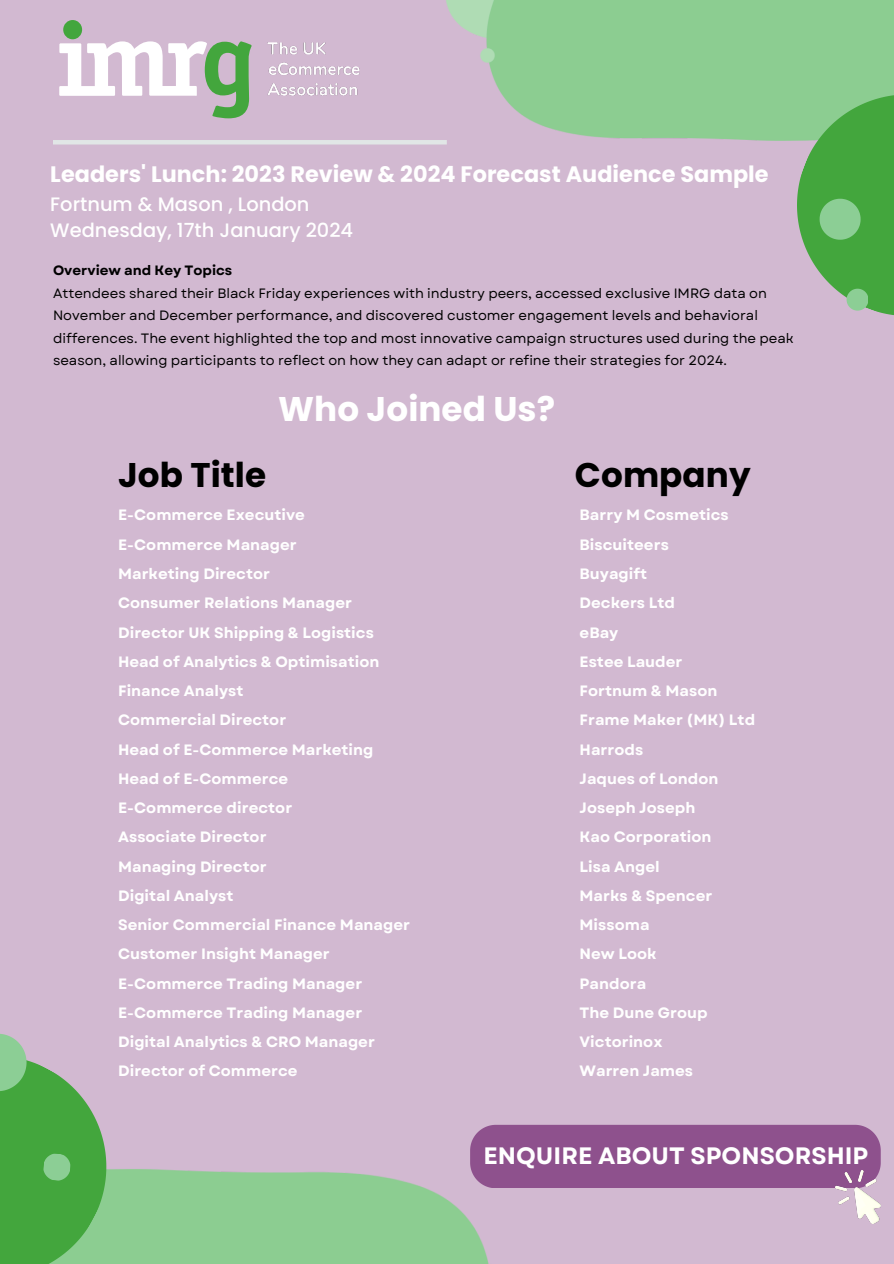
<style>
.page{position:relative;width:894px;height:1264px;background:#fff}
.page>*{position:absolute;margin:0;border:0;box-sizing:border-box;transform-origin:0 0}
.t1{font:700 34.2px "Poppins";color:#000}
.t2{font:700 34.2px "Poppins";color:#fff}
.t3{font:700 23.7px "Garet";color:#fff}
.t4{font:700 22.35px "Poppins";color:#fff}
.t5{font:500 19.35px/25.8px "Poppins";color:#fff}
.t6{font:700 15px/29.2px "Garet";color:#fff}
.t7{font:13.5px/22.5px "Garet";color:#000}
.t8{font:700 13.5px "Garet";color:#000}
</style>
<div class="page">
<div style="left:0;top:0;width:893px;height:1263px;background:#d2b9d1"></div>
<div style="left:63px;top:20px;width:19px;height:19px;background:#43a63d;border-radius:50%"></div>
<svg style="left:59px;top:41px;width:192px;height:77px"></svg>
<img style="left:267px;top:42px;width:93px;height:54px">
<hr style="left:53px;top:140px;width:393px;height:4px;background:#e1e6e6">
<img style="left:446px;top:0;width:447px;height:62px">
<img style="left:145px;top:1169px;width:411px;height:94px">
<svg style="left:0;top:1034px;width:145px;height:229px"></svg>
<svg style="left:415px;top:62px;width:478px;height:253px"></svg>
<div style="left:470px;top:1124px;width:410px;height:63px;background:#8e518d"></div>
<img style="left:835px;top:1170px;width:45px;height:53px">
<p class="t4" style="left:50px;top:158px;width:719px">Leaders' Lunch: 2023 Review &amp; 2024 Forecast Audience Sample</p>
<h1 class="t5" style="left:50px;top:191px;width:304px">Fortnum &amp; Mason , London<br>Wednesday, 17th January 2024</h1>
<h4 class="t8" style="left:53px;top:261px;width:181px">Overview and Key Topics</h4>
<p class="t7" style="left:53px;top:282px;width:742px">Attendees shared their Black Friday experiences with industry peers, accessed exclusive IMRG data on November and December performance, and discovered customer engagement levels and behavioral differences. The event highlighted the top and most innovative campaign structures used during the peak season, allowing participants to reflect on how they can adapt or refine their strategies for 2024.</p>
<p class="t2" style="left:278px;top:385px;width:278px">Who Joined Us?</p>
<h1 class="t1" style="left:118px;top:451px;width:149px">Job Title</h1>
<h1 class="t1" style="left:575px;top:451px;width:177px">Company</h1>
<p class="t6" style="left:118px;top:500px;width:293px">E-Commerce Executive<br>E-Commerce Manager<br>Marketing Director<br>Consumer Relations Manager<br>Director UK Shipping &amp; Logistics<br>Head of Analytics &amp; Optimisation<br>Finance Analyst<br>Commercial Director<br>Head of E-Commerce Marketing<br>Head of E-Commerce<br>E-Commerce director<br>Associate Director<br>Managing Director<br>Digital Analyst<br>Senior Commercial Finance Manager<br>Customer Insight Manager<br>E-Commerce Trading Manager<br>E-Commerce Trading Manager<br>Digital Analytics &amp; CRO Manager<br>Director of Commerce</p>
<h3 class="t6" style="left:579px;top:500px;width:177px">Barry M Cosmetics<br>Biscuiteers<br>Buyagift<br>Deckers Ltd<br>eBay<br>Estee Lauder<br>Fortnum &amp; Mason<br>Frame Maker (MK) Ltd<br>Harrods<br>Jaques of London<br>Joseph Joseph<br>Kao Corporation<br>Lisa Angel<br>Marks &amp; Spencer<br>Missoma<br>New Look<br>Pandora<br>The Dune Group<br>Victorinox<br>Warren James</h3>
<h5 class="t3" style="left:483px;top:1138px;width:386px">ENQUIRE ABOUT SPONSORSHIP</h5>
</div>
